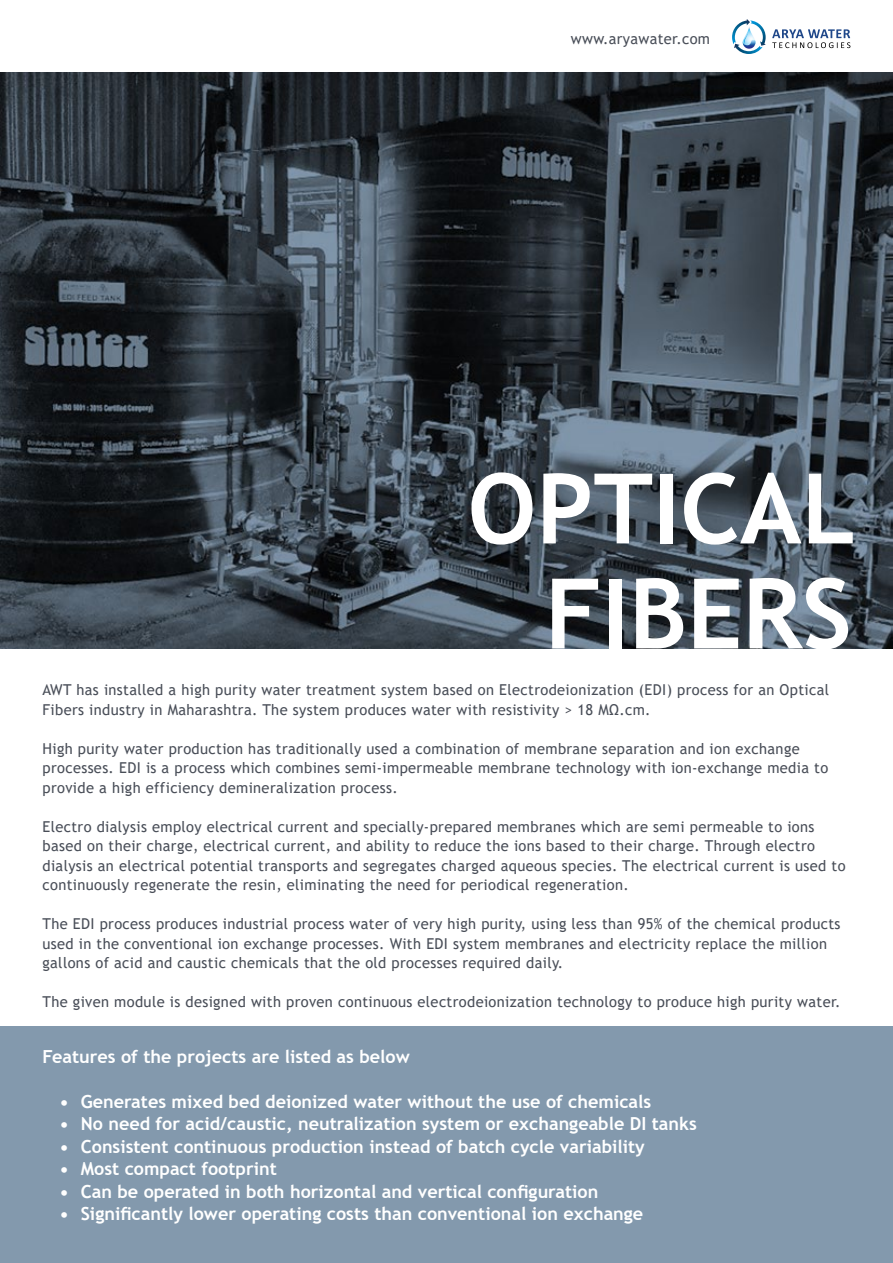
<style>
.page{position:relative;width:893px;height:1263px;background:#fff}
.page>*{position:absolute;margin:0;border:0;box-sizing:border-box;transform-origin:0 0}
.t1{font:700 97.5px/105px "Trebuchet MS";color:#fff;text-align:right}
.t2{font:700 18px "Trebuchet MS";color:#fff}
.t3{font:15px/19.5px "Trebuchet MS";letter-spacing:.025em;color:#494e58}
</style>
<div class="page">
<img style="left:0;top:72px;width:893px;height:576px">
<div style="left:0;top:1026px;width:893px;height:237px;background:#8399ad"></div>
<svg style="left:772px;top:29px;width:78px;height:19px"></svg>
<svg style="left:732px;top:19px;width:34px;height:35px"></svg>
<p class="t3" style="left:571px;top:29px;width:141px">www.aryawater.com</p>
<h1 class="t1" style="left:468px;top:456px;width:389px">OPTICAL<br>FIBERS</h1>
<p class="t3" style="left:43px;top:680px;width:788px">AWT has installed a high purity water treatment system based on Electrodeionization (EDI) process for an Optical<br>Fibers industry in Maharashtra. The system produces water with resistivity &gt; 18 MΩ.cm.</p>
<p class="t3" style="left:43px;top:738px;width:787px">High purity water production has traditionally used a combination of membrane separation and ion exchange processes. EDI is a process which combines semi-impermeable membrane technology with ion-exchange media to provide a high efficiency demineralization process.</p>
<p class="t3" style="left:43px;top:816px;width:805px">Electro dialysis employ electrical current and specially-prepared membranes which are semi permeable to ions based on their charge, electrical current, and ability to reduce the ions based to their charge. Through electro dialysis an electrical potential transports and segregates charged aqueous species. The electrical current is used to continuously regenerate the resin, eliminating the need for periodical regeneration.</p>
<p class="t3" style="left:43px;top:914px;width:799px">The EDI process produces industrial process water of very high purity, using less than 95% of the chemical products used in the conventional ion exchange processes. With EDI system membranes and electricity replace the million gallons of acid and caustic chemicals that the old processes required daily.</p>
<p class="t3" style="left:43px;top:992px;width:799px">The given module is designed with proven continuous electrodeionization technology to produce high purity water.</p>
<p class="t2" style="left:43px;top:1045px;width:369px">Features of the projects are listed as below</p>
<p class="t2" style="left:60px;top:1090px;width:593px">• Generates mixed bed deionized water without the use of chemicals</p>
<p class="t2" style="left:60px;top:1112px;width:639px">• No need for acid/caustic, neutralization system or exchangeable DI tanks</p>
<p class="t2" style="left:60px;top:1135px;width:587px">• Consistent continuous production instead of batch cycle variability</p>
<p class="t2" style="left:60px;top:1157px;width:219px">• Most compact footprint</p>
<p class="t2" style="left:60px;top:1180px;width:540px">• Can be operated in both horizontal and vertical configuration</p>
<p class="t2" style="left:60px;top:1202px;width:585px">• Significantly lower operating costs than conventional ion exchange</p>
</div>
